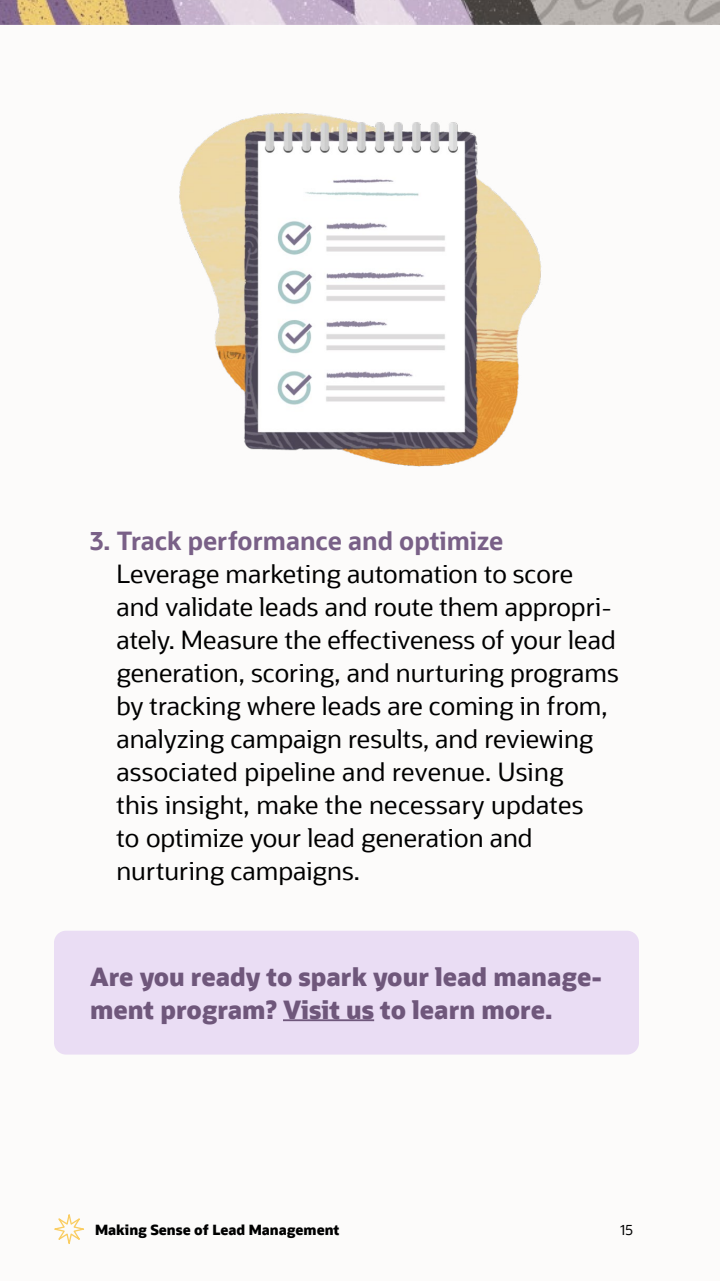
<style>
.page{position:relative;width:720px;height:1281px;background:#fff}
.page>*{position:absolute;margin:0;border:0;box-sizing:border-box;transform-origin:0 0}
.t1{font:25px/33px "Oracle Sans";color:#000}
.t2{font:800 25px/33px "Oracle Sans";color:#6f577b}
.t3{font:700 25px "Oracle Sans";color:#796087}
.t4{font:800 14px "Oracle Sans";color:#000}
.t5{font:14px "Oracle Sans";color:#000}
</style>
<div class="page">
<div style="left:0;top:0;width:720px;height:1280px;background:#fcfbfa"></div>
<img style="left:0;top:0;width:720px;height:24px">
<img style="left:179px;top:113px;width:362px;height:354px">
<div style="left:54px;top:930px;width:585px;height:124px;background:#eaddf4;border-radius:12px"></div>
<hr style="left:283px;top:1019px;width:91px;height:1px;background:#6f577b">
<svg style="left:54px;top:1214px;width:30px;height:29px"></svg>
<p class="t3" style="left:90px;top:525px;width:415px">3. Track performance and optimize</p>
<p class="t1" style="left:116px;top:557px;width:497px">Leverage marketing automation to score and validate leads and route them appropri-</p>
<p class="t1" style="left:116px;top:623px;width:501px">ately. Measure the effectiveness of your lead</p>
<p class="t1" style="left:116px;top:656px;width:504px">generation, scoring, and nurturing programs by tracking where leads are coming in from, analyzing campaign results, and reviewing associated pipeline and revenue. Using<br>this insight, make the necessary updates<br>to optimize your lead generation and nurturing campaigns.</p>
<p class="t2" style="left:90px;top:959px;width:513px">Are you ready to spark your lead manage&shy;ment program? Visit us to learn more.</p>
<p class="t4" style="left:95px;top:1220px;width:246px">Making Sense of Lead Management</p>
<p class="t5" style="left:620px;top:1221px;width:14px">15</p>
</div>
